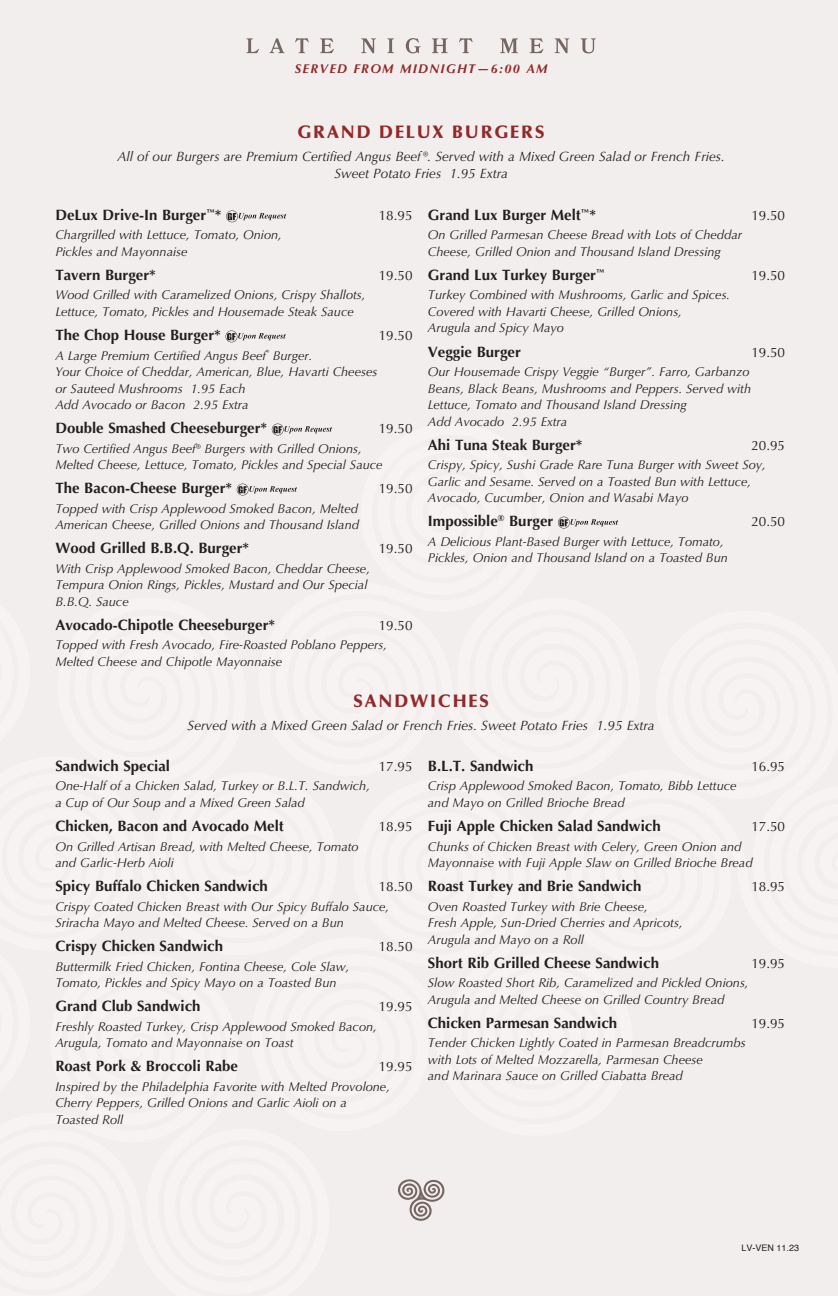
<style>
.page{position:relative;width:838px;height:1296px;background:#fff}
.page>*{position:absolute;margin:0;border:0;box-sizing:border-box;transform-origin:0 0}
.Subhead_1{font:900 18px "Optima LT Pro";letter-spacing:.1em;color:#922929}
.Dish_item{font:700 15px "Optima LT Pro";color:#231f20}
.Description{font:700 15px "Optima LT Pro";color:#231f20}
.Description_Centered{font:italic 13.5px/16.5px "Optima LT Pro";color:#231f20;text-align:center}
.Dish_item-2{font:13.5px "Optima LT Pro";color:#231f20}
.Description-2{font:13.5px "Optima LT Pro";color:#231f20}
.Description-3{font:italic 12.75px/16.5px "Optima LT Pro";color:#231f20}
.Dish_item-3{font:italic 12.75px/16.5px "Optima LT Pro";color:#231f20}
.Description-4{font:italic 700 12.75px "Optima LT Pro";letter-spacing:.1em;color:#922929}
.t1{font:9px "Helvetica";color:#231f20}
</style>
<div class="page">
<div style="left:0;top:0;width:837px;height:1295px;background:#f3eeee"></div>
<svg style="left:398px;top:1179px;width:47px;height:42px"></svg>
<svg style="left:226px;top:210px;width:60px;height:12px"></svg>
<svg style="left:225px;top:330px;width:61px;height:12px"></svg>
<svg style="left:272px;top:423px;width:60px;height:12px"></svg>
<svg style="left:237px;top:483px;width:60px;height:12px"></svg>
<svg style="left:558px;top:516px;width:60px;height:12px"></svg>
<svg style="left:246px;top:38px;width:350px;height:15px"></svg>
<p class="Description-4" style="left:295px;top:61px;width:254px">SERVED FROM MIDNIGHT—6:00 AM</p>
<p class="Subhead_1" style="left:297px;top:120px;width:249px">GRAND DELUX BURGERS</p>
<p class="Description_Centered" style="left:117px;top:148px;width:608px">All of our Burgers are Premium Certified Angus Beef®. Served with a Mixed Green Salad or French Fries.<br>Sweet Potato Fries 1.95 Extra</p>
<p class="Dish_item" style="left:55px;top:205px;width:168px">DeLux Drive-In Burger<sup>™</sup>*</p>
<p class="Dish_item-2" style="left:379px;top:207px;width:35px">18.95</p>
<p class="Description-3" style="left:55px;top:227px;width:228px">Chargrilled with Lettuce, Tomato, Onion,<br>Pickles and Mayonnaise</p>
<p class="Dish_item" style="left:55px;top:265px;width:102px">Tavern Burger*</p>
<p class="Dish_item-2" style="left:379px;top:267px;width:35px">19.50</p>
<p class="Description-3" style="left:55px;top:287px;width:311px">Wood Grilled with Caramelized Onions, Crispy Shallots,<br>Lettuce, Tomato, Pickles and Housemade Steak Sauce</p>
<p class="Dish_item" style="left:55px;top:325px;width:167px">The Chop House Burger*</p>
<p class="Dish_item-2" style="left:379px;top:327px;width:35px">19.50</p>
<p class="Description-3" style="left:55px;top:347px;width:323px">A Large Premium Certified Angus Beef<sup>®</sup> Burger.<br>Your Choice of Cheddar, American, Blue, Havarti Cheeses or Sauteed Mushrooms 1.95 Each<br>Add Avocado or Bacon 2.95 Extra</p>
<p class="Dish_item" style="left:55px;top:418px;width:213px">Double Smashed Cheeseburger*</p>
<p class="Dish_item-2" style="left:379px;top:420px;width:35px">19.50</p>
<p class="Description-3" style="left:55px;top:440px;width:328px">Two Certified Angus Beef® Burgers with Grilled Onions,<br>Melted Cheese, Lettuce, Tomato, Pickles and Special Sauce</p>
<p class="Dish_item" style="left:55px;top:478px;width:178px">The Bacon-Cheese Burger*</p>
<p class="Dish_item-2" style="left:379px;top:480px;width:35px">19.50</p>
<p class="Description-3" style="left:55px;top:500px;width:305px">Topped with Crisp Applewood Smoked Bacon, Melted<br>American Cheese, Grilled Onions and Thousand Island</p>
<p class="Description" style="left:55px;top:538px;width:195px">Wood Grilled B.B.Q. Burger*</p>
<p class="Description-2" style="left:379px;top:540px;width:35px">19.50</p>
<p class="Description-3" style="left:55px;top:560px;width:316px">With Crisp Applewood Smoked Bacon, Cheddar Cheese,<br>Tempura Onion Rings, Pickles, Mustard and Our Special<br>B.B.Q. Sauce</p>
<p class="Dish_item" style="left:55px;top:615px;width:221px">Avocado-Chipotle Cheeseburger*</p>
<p class="Dish_item-2" style="left:379px;top:616px;width:35px">19.50</p>
<p class="Description-3" style="left:55px;top:636px;width:333px">Topped with Fresh Avocado, Fire-Roasted Poblano Peppers,<br>Melted Cheese and Chipotle Mayonnaise</p>
<p class="Dish_item" style="left:428px;top:205px;width:170px">Grand Lux Burger Melt<sup>™</sup>*</p>
<p class="Dish_item-2" style="left:751px;top:207px;width:35px">19.50</p>
<p class="Description-3" style="left:428px;top:227px;width:316px">On Grilled Parmesan Cheese Bread with Lots of Cheddar<br>Cheese, Grilled Onion and Thousand Island Dressing</p>
<p class="Dish_item" style="left:428px;top:265px;width:178px">Grand Lux Turkey Burger<sup>™</sup></p>
<p class="Dish_item-2" style="left:751px;top:267px;width:35px">19.50</p>
<p class="Description-3" style="left:428px;top:287px;width:304px">Turkey Combined with Mushrooms, Garlic and Spices.<br>Covered with Havarti Cheese, Grilled Onions,<br>Arugula and Spicy Mayo</p>
<p class="Dish_item" style="left:428px;top:342px;width:94px">Veggie Burger</p>
<p class="Dish_item-2" style="left:751px;top:343px;width:35px">19.50</p>
<p class="Description-3" style="left:428px;top:363px;width:324px">Our Housemade Crispy Veggie “Burger”. Farro, Garbanzo Beans, Black Beans, Mushrooms and Peppers. Served with Lettuce, Tomato and Thousand Island Dressing<br>Add Avocado 2.95 Extra</p>
<p class="Dish_item" style="left:428px;top:435px;width:156px">Ahi Tuna Steak Burger*</p>
<p class="Dish_item-2" style="left:751px;top:436px;width:35px">20.95</p>
<p class="Description-3" style="left:428px;top:456px;width:339px">Crispy, Spicy, Sushi Grade Rare Tuna Burger with Sweet Soy,<br>Garlic and Sesame. Served on a Toasted Bun with Lettuce,<br>Avocado, Cucumber, Onion and Wasabi Mayo</p>
<p class="Dish_item" style="left:428px;top:511px;width:127px">Impossible<sup>®</sup> Burger</p>
<p class="Dish_item-2" style="left:751px;top:513px;width:35px">20.50</p>
<p class="Description-3" style="left:428px;top:533px;width:301px">A Delicious Plant-Based Burger with Lettuce, Tomato,<br>Pickles, Onion and Thousand Island on a Toasted Bun</p>
<p class="Subhead_1" style="left:353px;top:689px;width:138px">SANDWICHES</p>
<p class="Description_Centered" style="left:188px;top:717px;width:468px">Served with a Mixed Green Salad or French Fries. Sweet Potato Fries 1.95 Extra</p>
<p class="Dish_item" style="left:55px;top:756px;width:116px">Sandwich Special</p>
<p class="Dish_item-2" style="left:379px;top:757px;width:35px">17.95</p>
<p class="Description-3" style="left:55px;top:777px;width:316px">One-Half of a Chicken Salad, Turkey or B.L.T. Sandwich, a Cup of Our Soup and a Mixed Green Salad</p>
<p class="Dish_item" style="left:55px;top:816px;width:230px">Chicken, Bacon and Avocado Melt</p>
<p class="Dish_item-2" style="left:379px;top:817px;width:35px">18.95</p>
<p class="Description-3" style="left:55px;top:837px;width:305px">On Grilled Artisan Bread, with Melted Cheese, Tomato and Garlic-Herb Aioli</p>
<p class="Dish_item" style="left:55px;top:876px;width:214px">Spicy Buffalo Chicken Sandwich</p>
<p class="Dish_item-2" style="left:379px;top:877px;width:35px">18.50</p>
<p class="Description-3" style="left:55px;top:897px;width:335px">Crispy Coated Chicken Breast with Our Spicy Buffalo Sauce,<br>Sriracha Mayo and Melted Cheese. Served on a Bun</p>
<p class="Dish_item" style="left:55px;top:936px;width:169px">Crispy Chicken Sandwich</p>
<p class="Dish_item-2" style="left:379px;top:937px;width:35px">18.50</p>
<p class="Description-3" style="left:55px;top:957px;width:295px">Buttermilk Fried Chicken, Fontina Cheese, Cole Slaw,<br>Tomato, Pickles and Spicy Mayo on a Toasted Bun</p>
<p class="Description" style="left:55px;top:996px;width:147px">Grand Club Sandwich</p>
<p class="Description-2" style="left:379px;top:997px;width:35px">19.95</p>
<p class="Description-3" style="left:55px;top:1017px;width:323px">Freshly Roasted Turkey, Crisp Applewood Smoked Bacon,<br>Arugula, Tomato and Mayonnaise on Toast</p>
<p class="Dish_item" style="left:55px;top:1056px;width:184px">Roast Pork &amp; Broccoli Rabe</p>
<p class="Dish_item-2" style="left:379px;top:1057px;width:35px">19.95</p>
<p class="Dish_item-3" style="left:55px;top:1077px;width:336px">Inspired by the Philadelphia Favorite with Melted Provolone,<br>Cherry Peppers, Grilled Onions and Garlic Aioli on a<br>Toasted Roll</p>
<p class="Dish_item" style="left:428px;top:756px;width:107px">B.L.T. Sandwich</p>
<p class="Dish_item-2" style="left:751px;top:757px;width:35px">16.95</p>
<p class="Description-3" style="left:428px;top:777px;width:310px">Crisp Applewood Smoked Bacon, Tomato, Bibb Lettuce and Mayo on Grilled Brioche Bread</p>
<p class="Dish_item" style="left:428px;top:816px;width:234px">Fuji Apple Chicken Salad Sandwich</p>
<p class="Dish_item-2" style="left:751px;top:817px;width:35px">17.50</p>
<p class="Description-3" style="left:428px;top:837px;width:326px">Chunks of Chicken Breast with Celery, Green Onion and<br>Mayonnaise with Fuji Apple Slaw on Grilled Brioche Bread</p>
<p class="Dish_item" style="left:428px;top:876px;width:215px">Roast Turkey and Brie Sandwich</p>
<p class="Dish_item-2" style="left:751px;top:877px;width:35px">18.95</p>
<p class="Description-3" style="left:428px;top:897px;width:256px">Oven Roasted Turkey with Brie Cheese,<br>Fresh Apple, Sun-Dried Cherries and Apricots,<br>Arugula and Mayo on a Roll</p>
<p class="Dish_item" style="left:428px;top:952px;width:232px">Short Rib Grilled Cheese Sandwich</p>
<p class="Dish_item-2" style="left:751px;top:954px;width:35px">19.95</p>
<p class="Description-3" style="left:428px;top:974px;width:322px">Slow Roasted Short Rib, Caramelized and Pickled Onions,<br>Arugula and Melted Cheese on Grilled Country Bread</p>
<p class="Dish_item" style="left:428px;top:1012px;width:191px">Chicken Parmesan Sandwich</p>
<p class="Dish_item-2" style="left:751px;top:1014px;width:35px">19.95</p>
<p class="Description-3" style="left:428px;top:1034px;width:319px">Tender Chicken Lightly Coated in Parmesan Breadcrumbs with Lots of Melted Mozzarella, Parmesan Cheese<br>and Marinara Sauce on Grilled Ciabatta Bread</p>
<p class="t1" style="left:741px;top:1240px;width:59px">LV-VEN 11.23</p>
</div>
